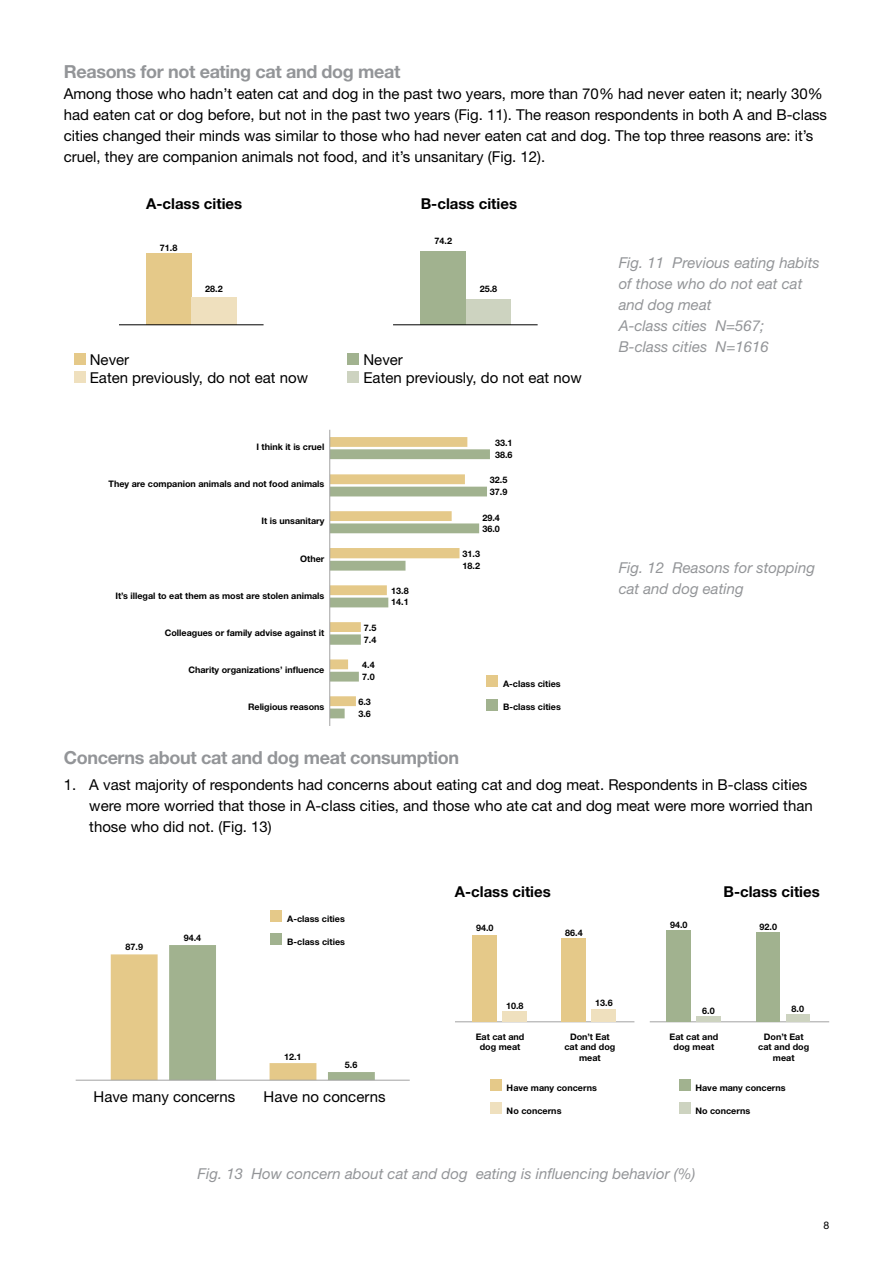
<style>
.page{position:relative;width:893px;height:1263px;background:#fff}
.page>*{position:absolute;margin:0;border:0;box-sizing:border-box;transform-origin:0 0}
.t1{font:700 18px "Helvetica Neue";letter-spacing:-.02em;color:#939598}
.t2{font:15px/21px "Helvetica Neue";color:#000}
.t3{font:italic 15px/21px "Helvetica Neue";color:#939598}
.t4{font:700 15px "Helvetica Neue";color:#000}
.t5{font:10.5px "Helvetica Neue";color:#000}
.t6{font:700 9px/11.6px "Helvetica Neue";color:#000}
</style>
<div class="page">
<div style="left:74px;top:353px;width:12px;height:12px;background:#e5c989"></div>
<div style="left:74px;top:371px;width:12px;height:12px;background:#efe0be"></div>
<div style="left:347px;top:353px;width:12px;height:12px;background:#a1b28f"></div>
<div style="left:347px;top:371px;width:12px;height:12px;background:#cdd3c0"></div>
<div style="left:421px;top:251px;width:45px;height:74px;background:#a1b28f"></div>
<div style="left:466px;top:299px;width:45px;height:26px;background:#cdd3c0"></div>
<div style="left:146px;top:254px;width:45px;height:71px;background:#e5c989"></div>
<div style="left:191px;top:297px;width:45px;height:28px;background:#efe0be"></div>
<hr style="left:119px;top:325px;width:145px;height:1px;background:#000">
<hr style="left:393px;top:325px;width:145px;height:1px;background:#000">
<svg style="left:330px;top:437px;width:160px;height:281px"></svg>
<hr style="left:329px;top:430px;width:1px;height:296px;background:#a2a2a2">
<div style="left:486px;top:675px;width:12px;height:12px;background:#e5c989"></div>
<div style="left:486px;top:699px;width:12px;height:11px;background:#a1b28f"></div>
<div style="left:271px;top:910px;width:11px;height:12px;background:#e5c989"></div>
<div style="left:271px;top:933px;width:11px;height:12px;background:#a1b28f"></div>
<div style="left:679px;top:1079px;width:11px;height:11px;background:#a1b28f"></div>
<div style="left:679px;top:1102px;width:11px;height:12px;background:#cdd3c0"></div>
<div style="left:490px;top:1079px;width:12px;height:11px;background:#e5c989"></div>
<div style="left:490px;top:1102px;width:12px;height:12px;background:#efe0be"></div>
<svg style="left:111px;top:945px;width:264px;height:135px"></svg>
<hr style="left:76px;top:1080px;width:334px;height:1px;background:#a2a2a2">
<hr style="left:455px;top:1021px;width:179px;height:1px;background:#a2a2a2">
<hr style="left:650px;top:1021px;width:179px;height:1px;background:#a2a2a2">
<div style="left:667px;top:930px;width:24px;height:91px;background:#a1b28f"></div>
<div style="left:756px;top:932px;width:24px;height:89px;background:#a1b28f"></div>
<div style="left:696px;top:1016px;width:24px;height:5px;background:#cdd3c0"></div>
<div style="left:786px;top:1014px;width:23px;height:7px;background:#cdd3c0"></div>
<div style="left:473px;top:934px;width:24px;height:87px;background:#e5c989"></div>
<div style="left:503px;top:1011px;width:24px;height:10px;background:#efe0be"></div>
<div style="left:592px;top:1009px;width:24px;height:12px;background:#efe0be"></div>
<div style="left:562px;top:937px;width:24px;height:84px;background:#e5c989"></div>
<p class="t1" style="left:64px;top:60px;width:338px">Reasons for not eating cat and dog meat</p>
<p class="t2" style="left:64px;top:83px;width:765px">Among those who hadn’t eaten cat and dog in the past two years, more than 70% had never eaten it; nearly 30% had eaten cat or dog before, but not in the past two years (Fig. 11). The reason respondents in both A and B-class cities changed their minds was similar to those who had never eaten cat and dog. The top three reasons are: it’s cruel, they are companion animals not food, and it’s unsanitary (Fig. 12).</p>
<p class="t4" style="left:146px;top:195px;width:98px">A-class cities</p>
<p class="t6" style="left:160px;top:242px;width:19px">71.8</p>
<p class="t4" style="left:421px;top:195px;width:98px">B-class cities</p>
<p class="t6" style="left:435px;top:235px;width:19px">74.2</p>
<p class="t6" style="left:205px;top:282px;width:19px">28.2</p>
<p class="t6" style="left:480px;top:282px;width:19px">25.8</p>
<p class="t2" style="left:90px;top:350px;width:220px;line-height:18px">Never<br>Eaten previously, do not eat now</p>
<p class="t2" style="left:363px;top:350px;width:220px;line-height:18px">Never<br>Eaten previously, do not eat now</p>
<p class="t6" style="left:256px;top:441px;width:70px">I think it is cruel</p>
<p class="t6" style="left:109px;top:478px;width:217px">They are companion animals and not food animals</p>
<p class="t6" style="left:262px;top:515px;width:64px">It is unsanitary</p>
<p class="t6" style="left:300px;top:552px;width:26px">Other</p>
<p class="t6" style="left:115px;top:589px;width:211px">It’s illegal to eat them as most are stolen animals</p>
<p class="t6" style="left:165px;top:626px;width:161px">Colleagues or family advise against it</p>
<p class="t6" style="left:188px;top:664px;width:137px">Charity organizations’ influence</p>
<p class="t6" style="left:248px;top:701px;width:78px">Religious reasons</p>
<p class="t6" style="left:364px;top:622px;width:14px">7.5<br>7.4</p>
<p class="t6" style="left:362px;top:659px;width:14px">4.4<br>7.0</p>
<p class="t6" style="left:358px;top:696px;width:14px">6.3<br>3.6</p>
<p class="t6" style="left:391px;top:585px;width:19px">13.8<br>14.1</p>
<p class="t6" style="left:495px;top:437px;width:19px">33.1<br>38.6</p>
<p class="t6" style="left:490px;top:474px;width:19px">32.5<br>37.9</p>
<p class="t6" style="left:482px;top:512px;width:19px">29.4<br>36.0</p>
<p class="t6" style="left:463px;top:548px;width:19px">31.3<br>18.2</p>
<p class="t6" style="left:503px;top:678px;width:59px">A-class cities</p>
<p class="t6" style="left:503px;top:701px;width:59px">B-class cities</p>
<p class="t3" style="left:619px;top:252px;width:202px">Fig. 11 Previous eating habits of those who do not eat cat and dog meat<br>A-class cities N=567;<br>B-class cities N=1616</p>
<p class="t3" style="left:619px;top:557px;width:198px">Fig. 12 Reasons for stopping cat and dog eating</p>
<p class="t1" style="left:64px;top:747px;width:397px">Concerns about cat and dog meat consumption</p>
<p class="t2" style="left:89px;top:773px;width:725px;text-indent:-26px">1. A vast majority of respondents had concerns about eating cat and dog meat. Respondents in B-class cities were more worried that those in A-class cities, and those who ate cat and dog meat were more worried than those who did not. (Fig. 13)</p>
<p class="t6" style="left:125px;top:940px;width:19px">87.9</p>
<p class="t6" style="left:184px;top:932px;width:19px">94.4</p>
<p class="t6" style="left:287px;top:912px;width:59px">A-class cities</p>
<p class="t6" style="left:287px;top:936px;width:59px">B-class cities</p>
<p class="t6" style="left:284px;top:1050px;width:19px">12.1</p>
<p class="t6" style="left:345px;top:1059px;width:14px">5.6</p>
<p class="t2" style="left:94px;top:1086px;width:143px">Have many concerns</p>
<p class="t2" style="left:264px;top:1086px;width:123px">Have no concerns</p>
<p class="t4" style="left:455px;top:882px;width:98px">A-class cities</p>
<p class="t4" style="left:723px;top:882px;width:98px">B-class cities</p>
<p class="t6" style="left:476px;top:922px;width:19px">94.0</p>
<p class="t6" style="left:565px;top:926px;width:19px">86.4</p>
<p class="t6" style="left:670px;top:919px;width:19px">94.0</p>
<p class="t6" style="left:759px;top:921px;width:19px">92.0</p>
<p class="t6" style="left:506px;top:1000px;width:19px">10.8</p>
<p class="t6" style="left:595px;top:997px;width:19px">13.6</p>
<p class="t6" style="left:702px;top:1004px;width:14px">6.0</p>
<p class="t6" style="left:792px;top:1002px;width:14px">8.0</p>
<p class="t6" style="left:476px;top:1031px;width:50px;line-height:10.5px;text-align:center">Eat cat and dog meat</p>
<p class="t6" style="left:669px;top:1031px;width:50px;line-height:10.5px;text-align:center">Eat cat and dog meat</p>
<p class="t6" style="left:564px;top:1031px;width:53px;line-height:10.5px;text-align:center">Don’t Eat cat and dog meat</p>
<p class="t6" style="left:758px;top:1031px;width:53px;line-height:10.5px;text-align:center">Don’t Eat cat and dog meat</p>
<p class="t6" style="left:507px;top:1081px;width:92px">Have many concerns</p>
<p class="t6" style="left:507px;top:1105px;width:56px">No concerns</p>
<p class="t6" style="left:695px;top:1081px;width:92px">Have many concerns</p>
<p class="t6" style="left:695px;top:1105px;width:56px">No concerns</p>
<p class="t3" style="left:197px;top:1163px;width:499px">Fig. 13 How concern about cat and dog eating is influencing behavior (%)</p>
<p class="t5" style="left:823px;top:1219px;width:7px">8</p>
</div>
